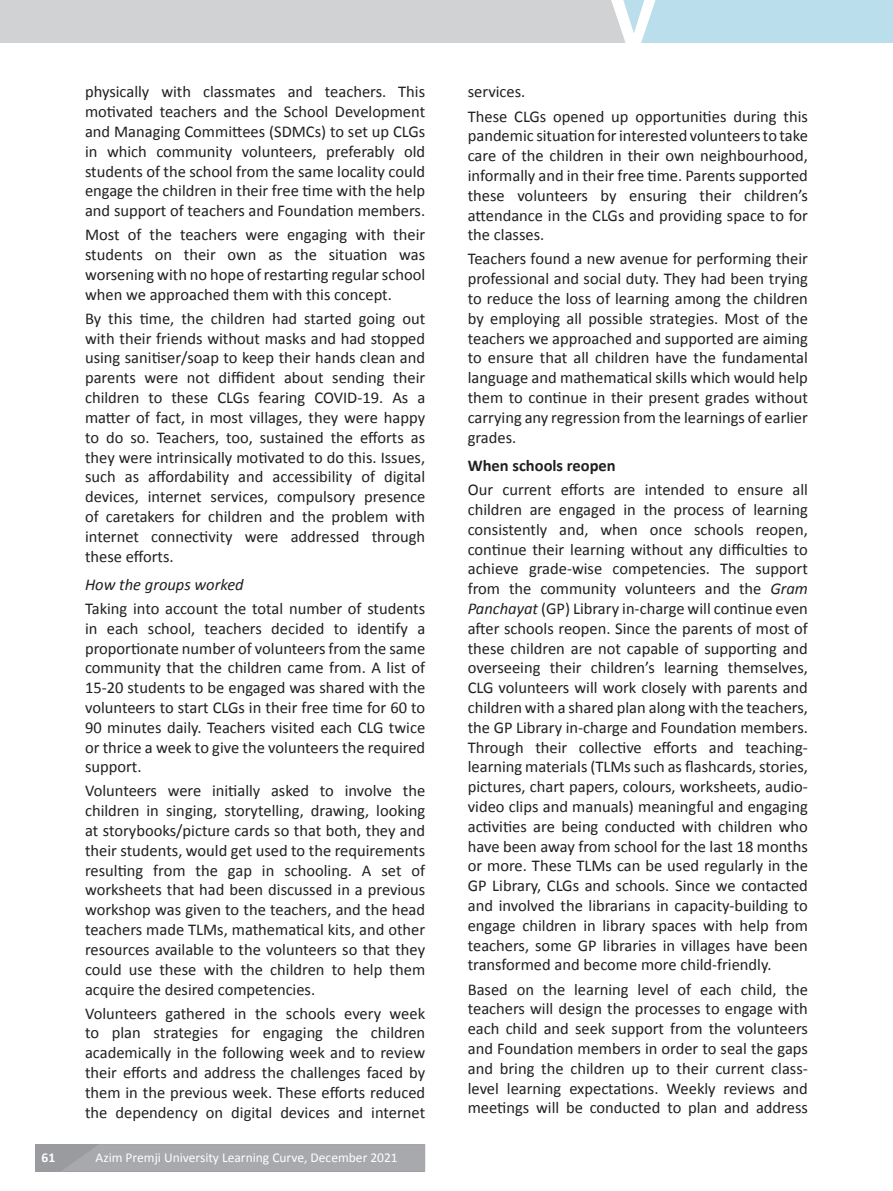
<style>
.page{position:relative;width:893px;height:1191px;background:#fff}
.page>*{position:absolute;margin:0;border:0;box-sizing:border-box;transform-origin:0 0}
.t1{font:16.5px/19.8px "Calibri";color:#231f20;text-align:justify}
.t2{font:italic 16.5px "Calibri";color:#231f20}
.t3{font:700 16.5px "Calibri";color:#231f20}
.t4{font:13.5px "Calibri";color:#fff}
.t5{font:700 13.5px "Calibri";color:#fff}
.s1{font-style:italic}
</style>
<div class="page">
<div style="left:0;top:0;width:893px;height:43px;background:#d1d2d4"></div>
<svg style="left:611px;top:0;width:282px;height:43px"></svg>
<div style="left:35px;top:1144px;width:390px;height:27px;background:#999b9e"></div>
<div style="left:62px;top:1144px;width:363px;height:27px;background:#a8a9ad"></div>
<p class="t1" style="left:85px;top:82px;width:342px">physically with classmates and teachers. This motivated teachers and the School Development and Managing Committees (SDMCs) to set up CLGs in which community volunteers, preferably old students of the school from the same locality could engage the children in their free time with the help and support of teachers and Foundation members.</p>
<p class="t1" style="left:85px;top:225px;width:342px">Most of the teachers were engaging with their students on their own as the situation was worsening with no hope of restarting regular school when we approached them with this concept.</p>
<p class="t1" style="left:85px;top:308px;width:342px">By this time, the children had started going out with their friends without masks and had stopped using sanitiser/soap to keep their hands clean and parents were not diffident about sending their children to these CLGs fearing COVID-19. As a matter of fact, in most villages, they were happy to do so. Teachers, too, sustained the efforts as they were intrinsically motivated to do this. Issues, such as affordability and accessibility of digital devices, internet services, compulsory presence of caretakers for children and the problem with internet connectivity were addressed through these efforts.</p>
<p class="t2" style="left:85px;top:574px;width:160px">How the groups worked</p>
<p class="t1" style="left:85px;top:598px;width:342px">Taking into account the total number of students in each school, teachers decided to identify a proportionate number of volunteers from the same community that the children came from. A list of 15-20 students to be engaged was shared with the volunteers to start CLGs in their free time for 60 to 90 minutes daily. Teachers visited each CLG twice or thrice a week to give the volunteers the required support.</p>
<p class="t1" style="left:85px;top:781px;width:342px">Volunteers were initially asked to involve the children in singing, storytelling, drawing, looking at storybooks/picture cards so that both, they and their students, would get used to the requirements resulting from the gap in schooling. A set of worksheets that had been discussed in a previous workshop was given to the teachers, and the head teachers made TLMs, mathematical kits, and other resources available to the volunteers so that they could use these with the children to help them acquire the desired competencies.</p>
<p class="t1" style="left:85px;top:1003px;width:342px">Volunteers gathered in the schools every week to plan strategies for engaging the children academically in the following week and to review their efforts and address the challenges faced by them in the previous week. These efforts reduced the dependency on digital devices and internet</p>
<p class="t5" style="left:42px;top:1149px;width:15px">61</p>
<p class="t4" style="left:96px;top:1148px;width:304px">Azim Premji University Learning Curve, December 2021</p>
<p class="t1" style="left:468px;top:80px;width:342px;line-height:24px">services.<br>These CLGs opened up opportunities during this</p>
<p class="t1" style="left:468px;top:126px;width:342px">pandemic situation for interested volunteers to take care of the children in their own neighbourhood, informally and in their free time. Parents supported these volunteers by ensuring their children’s attendance in the CLGs and providing space to for the classes.</p>
<p class="t1" style="left:468px;top:249px;width:342px">Teachers found a new avenue for performing their professional and social duty. They had been trying to reduce the loss of learning among the children by employing all possible strategies. Most of the teachers we approached and supported are aiming to ensure that all children have the fundamental language and mathematical skills which would help them to continue in their present grades without carrying any regression from the learnings of earlier grades.</p>
<p class="t3" style="left:468px;top:455px;width:150px">When schools reopen</p>
<p class="t1" style="left:468px;top:480px;width:342px">Our current efforts are intended to ensure all children are engaged in the process of learning consistently and, when once schools reopen, continue their learning without any difficulties to achieve grade-wise competencies. The support from the community volunteers and the <span class="s1">Gram Panchayat</span> (GP) Library in-charge will continue even after schools reopen. Since the parents of most of these children are not capable of supporting and overseeing their children’s learning themselves, CLG volunteers will work closely with parents and children with a shared plan along with the teachers, the GP Library in-charge and Foundation members.<br>Through their collective efforts and teaching&shy;learning materials (TLMs such as flashcards, stories, pictures, chart papers, colours, worksheets, audio&shy;video clips and manuals) meaningful and engaging activities are being conducted with children who have been away from school for the last 18 months or more. These TLMs can be used regularly in the GP Library, CLGs and schools. Since we contacted and involved the librarians in capacity-building to engage children in library spaces with help from teachers, some GP libraries in villages have been transformed and become more child-friendly.</p>
<p class="t1" style="left:468px;top:979px;width:342px">Based on the learning level of each child, the teachers will design the processes to engage with each child and seek support from the volunteers and Foundation members in order to seal the gaps and bring the children up to their current class&shy;level learning expectations. Weekly reviews and meetings will be conducted to plan and address</p>
</div>
